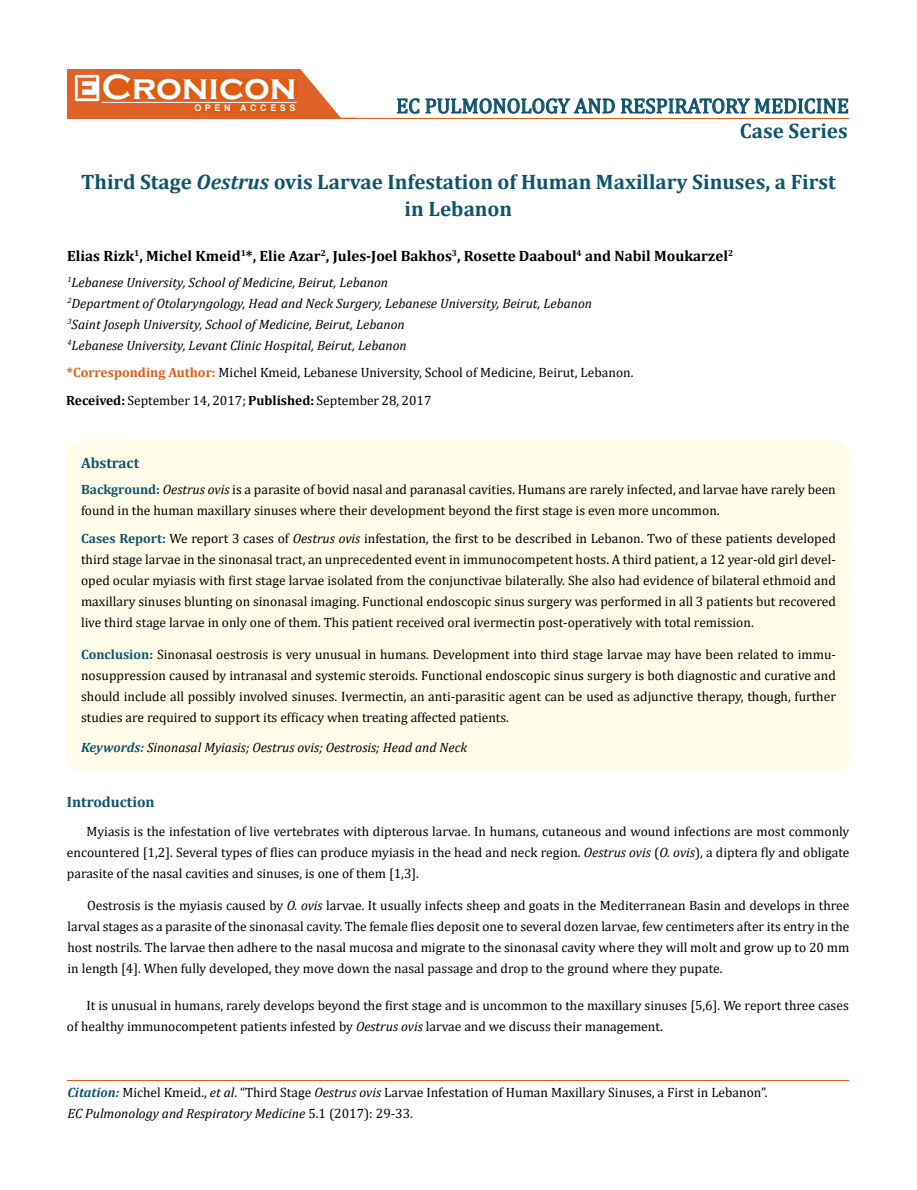
<style>
.page{position:relative;width:917px;height:1190px;background:#fff}
.page>*{position:absolute;margin:0;border:0;box-sizing:border-box;transform-origin:0 0}
.t1{font:700 36px "Copperplate Gothic";color:#fff}
.t2{font:700 21px/27px "Cambria";color:#0e546a;text-align:center}
.t3{font:21px "Cambria";color:#0e546a}
.t4{font:700 15px "Cambria";color:#000}
.t5{font:700 15px "Cambria";color:#0e546a}
.t6{font:13.5px/21px "Cambria";color:#000;text-align:justify}
.t7{font:italic 13.5px/21px "Cambria";color:#000}
.t8{font:700 9px "Arial";letter-spacing:.4em;color:#fff}
.s1{font-style:italic}
.s2{font-weight:700;color:#e05d1a}
.s3{font-weight:700}
.s4{font-weight:700;color:#0e546a}
.s5{font-weight:700;font-style:italic;color:#0e546a}
</style>
<div class="page">
<div style="left:67px;top:70px;width:290px;height:49px;background:#e06228"></div>
<svg style="left:300px;top:69px;width:58px;height:49px"></svg>
<img style="left:75px;top:75px;width:24px;height:26px">
<div style="left:102px;top:79px;width:195px;height:21px;background:#df5d11"></div>
<div style="left:194px;top:105px;width:103px;height:7px;background:#df5d11"></div>
<svg style="left:397px;top:98px;width:451px;height:16px"></svg>
<hr style="left:102px;top:102px;width:194px;height:1px;background:#fff">
<hr style="left:279px;top:118px;width:569px;height:1px;background:#e05d1a">
<hr style="left:67px;top:1080px;width:782px;height:1px;background:#e05d1a">
<div style="left:67px;top:439px;width:782px;height:334px;background:#fffde9;border-radius:18px"></div>
<h1 class="t1" style="left:102px;top:68px;width:196px">Cronicon</h1>
<p class="t8" style="left:194px;top:102px;width:103px">OPEN ACCESS</p>
<h2 class="t3" style="left:396px;top:93px;width:454px">EC PULMONOLOGY AND RESPIRATORY MEDICINE</h2>
<h2 class="t2" style="left:740px;top:116px;width:109px">Case Series</h2>
<h2 class="t2" style="left:81px;top:167px;width:756px">Third Stage <span class="s1">Oestrus</span> ovis Larvae Infestation of Human Maxillary Sinuses, a First in Lebanon</h2>
<p class="t4" style="left:67px;top:245px;width:667px">Elias Rizk<sup>1</sup>, Michel Kmeid<sup>1</sup>*, Elie Azar<sup>2</sup>, Jules-Joel Bakhos<sup>3</sup>, Rosette Daaboul<sup>4</sup> and Nabil Moukarzel<sup>2</sup></p>
<p class="t7" style="left:67px;top:271px;width:526px"><sup>1</sup>Lebanese University, School of Medicine, Beirut, Lebanon<br><sup>2</sup>Department of Otolaryngology, Head and Neck Surgery, Lebanese University, Beirut, Lebanon <sup>3</sup>Saint Joseph University, School of Medicine, Beirut, Lebanon<br><sup>4</sup>Lebanese University, Levant Clinic Hospital, Beirut, Lebanon</p>
<p class="t6" style="left:67px;top:361px;width:568px"><span class="s2">*Corresponding Author:</span> Michel Kmeid, Lebanese University, School of Medicine, Beirut, Lebanon.</p>
<p class="t6" style="left:66px;top:390px;width:367px"><span class="s3">Received:</span> September 14, 2017; <span class="s3">Published:</span> September 28, 2017</p>
<p class="t5" style="left:81px;top:452px;width:60px">Abstract</p>
<p class="t6" style="left:81px;top:479px;width:756px"><span class="s4">Background:</span> <span class="s1">Oestrus ovis</span> is a parasite of bovid nasal and paranasal cavities. Humans are rarely infected, and larvae have rarely been found in the human maxillary sinuses where their development beyond the first stage is even more uncommon.</p>
<p class="t6" style="left:81px;top:527px;width:756px"><span class="s4">Cases Report:</span> We report 3 cases of <span class="s1">Oestrus ovis</span> infestation, the first to be described in Lebanon. Two of these patients developed third stage larvae in the sinonasal tract, an unprecedented event in immunocompetent hosts. A third patient, a 12 year-old girl devel&shy;oped ocular myiasis with first stage larvae isolated from the conjunctivae bilaterally. She also had evidence of bilateral ethmoid and maxillary sinuses blunting on sinonasal imaging. Functional endoscopic sinus surgery was performed in all 3 patients but recovered live third stage larvae in only one of them. This patient received oral ivermectin post-operatively with total remission.  </p>
<p class="t6" style="left:81px;top:644px;width:756px"><span class="s4">Conclusion:</span> Sinonasal oestrosis is very unusual in humans. Development into third stage larvae may have been related to immu&shy;nosuppression caused by intranasal and systemic steroids. Functional endoscopic sinus surgery is both diagnostic and curative and should include all possibly involved sinuses. Ivermectin, an anti-parasitic agent can be used as adjunctive therapy, though, further studies are required to support its efficacy when treating affected patients.</p>
<p class="t7" style="left:81px;top:736px;width:387px"><span class="s4">Keywords:</span> Sinonasal Myiasis; Oestrus ovis; Oestrosis; Head and Neck</p>
<p class="t5" style="left:67px;top:791px;width:89px">Introduction</p>
<p class="t6" style="left:67px;top:821px;width:784px;text-indent:19px">Myiasis is the infestation of live vertebrates with dipterous larvae. In humans, cutaneous and wound infections are most commonly encountered [1,2]. Several types of flies can produce myiasis in the head and neck region. <span class="s1">Oestrus ovis</span> (<span class="s1">O. ovis</span>), a diptera fly and obligate parasite of the nasal cavities and sinuses, is one of them [1,3].</p>
<p class="t6" style="left:67px;top:895px;width:783px;text-indent:19px">Oestrosis is the myiasis caused by <span class="s1">O. ovis</span> larvae. It usually infects sheep and goats in the Mediterranean Basin and develops in three larval stages as a parasite of the sinonasal cavity. The female flies deposit one to several dozen larvae, few centimeters after its entry in the host nostrils. The larvae then adhere to the nasal mucosa and migrate to the sinonasal cavity where they will molt and grow up to 20 mm in length [4]. When fully developed, they move down the nasal passage and drop to the ground where they pupate.</p>
<p class="t6" style="left:67px;top:995px;width:783px;text-indent:19px">It is unusual in humans, rarely develops beyond the first stage and is uncommon to the maxillary sinuses [5,6]. We report three cases of healthy immunocompetent patients infested by <span class="s1">Oestrus ovis</span> larvae and we discuss their management.</p>
<p class="t6" style="left:67px;top:1081px;width:701px"><span class="s5">Citation:</span> Michel Kmeid., <span class="s1">et al</span>. “Third Stage <span class="s1">Oestrus ovis</span> Larvae Infestation of Human Maxillary Sinuses, a First in Lebanon”.<br><span class="s1">EC Pulmonology and Respiratory Medicine</span> 5.1 (2017): 29-33.</p>
</div>
